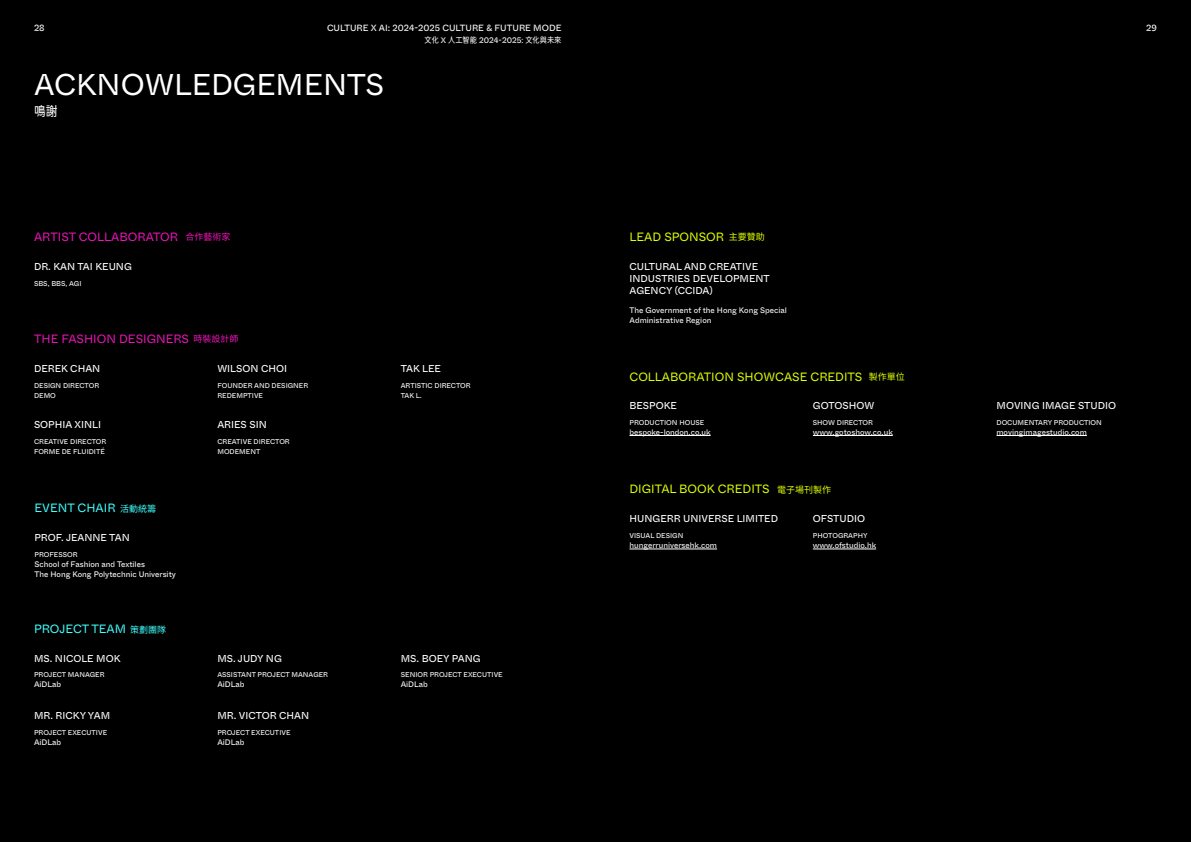
<style>
.page{position:relative;width:1191px;height:842px;background:#fff}
.page>*{position:absolute;margin:0;border:0;box-sizing:border-box;transform-origin:0 0}
.t1{font:30px "ABC Whyte Inktrap Edu";color:#fff}
.t2{font:condensed 13px "Glow Sans TC";color:#fff}
.t3{font:12px "ABC Whyte Inktrap Edu";color:#e0ff00}
.t4{font:12px "ABC Whyte Inktrap Edu";color:#ed14ba}
.t5{font:12px "ABC Whyte Inktrap Edu";color:#40ffff}
.t6{font:10px/12px "ABC Whyte Inktrap Edu";color:#fff}
.t7{font:9px "ABC Whyte Inktrap Edu";color:#fff}
.t8{font:9px "Noto Sans TC";color:#ed14ba}
.t9{font:9px "Noto Sans TC";color:#e0ff00}
.t10{font:9px "Noto Sans TC";color:#40ffff}
.t11{font:8px/10px "ABC Whyte Inktrap Edu";color:#fff}
.t12{font:condensed 8px "Glow Sans TC";color:#fff}
.t13{font:7px/10px "ABC Whyte Inktrap Edu";color:#fff}
.s1{font-family:"ABC Whyte Inktrap Edu";font-stretch:normal}
.s2{font-family:"Noto Sans TC";font-size:9px}
</style>
<div class="page">
<div style="left:0;top:0;width:595px;height:842px;background:#000"></div>
<div style="left:595px;top:0;width:596px;height:842px;background:#000"></div>
<hr style="left:629px;top:435px;width:81px;height:1px;background:#fff">
<hr style="left:813px;top:435px;width:79px;height:1px;background:#fff">
<hr style="left:996px;top:435px;width:90px;height:1px;background:#fff">
<hr style="left:813px;top:549px;width:63px;height:1px;background:#fff">
<hr style="left:629px;top:549px;width:88px;height:1px;background:#fff">
<p class="t7" style="left:34px;top:22px;width:12px">28</p>
<p class="t7" style="left:327px;top:22px;width:236px">CULTURE X AI: 2024-2025 CULTURE &amp; FUTURE MODE</p>
<p class="t7" style="left:1146px;top:22px;width:12px">29</p>
<p class="t12" style="left:424px;top:35px;width:138px">文化 <span class="s1">X</span> 人工智能 <span class="s1">2024-2025</span>: 文化與未來</p>
<h1 class="t1" style="left:34px;top:65px;width:352px">ACKNOWLEDGEMENTS</h1>
<h2 class="t2" style="left:34px;top:103px;width:25px">鳴謝</h2>
<h3 class="t4" style="left:34px;top:229px;width:145px">ARTIST COLLABORATOR</h3>
<p class="t8" style="left:185px;top:232px;width:46px">合作藝術家</p>
<h3 class="t6" style="left:34px;top:261px;width:99px">DR. KAN TAI KEUNG</h3>
<p class="t13" style="left:34px;top:278px;width:49px">SBS, BBS, AGI</p>
<h3 class="t4" style="left:34px;top:331px;width:157px">THE FASHION DESIGNERS</h3>
<p class="t8" style="left:193px;top:334px;width:46px">時裝設計師</p>
<h3 class="t6" style="left:34px;top:362px;width:68px">DEREK CHAN</h3>
<p class="t13" style="left:34px;top:380px;width:67px">DESIGN DIRECTOR<br>DEMO</p>
<h3 class="t6" style="left:34px;top:419px;width:69px">SOPHIA XINLI</h3>
<p class="t13" style="left:34px;top:436px;width:74px">CREATIVE DIRECTOR<br>FORME DE FLUIDITÉ</p>
<h3 class="t5" style="left:35px;top:500px;width:83px">EVENT CHAIR</h3>
<p class="t10" style="left:120px;top:503px;width:37px">活動統籌</p>
<h3 class="t6" style="left:35px;top:532px;width:97px">PROF. JEANNE TAN</h3>
<p class="t13" style="left:35px;top:549px;width:45px">PROFESSOR</p>
<p class="t11" style="left:35px;top:559px;width:143px">School of Fashion and Textiles<br>The Hong Kong Polytechnic University</p>
<h3 class="t5" style="left:34px;top:621px;width:134px">PROJECT TEAM <span class="s2">策劃團隊</span></h3>
<h3 class="t6" style="left:34px;top:652px;width:88px">MS. NICOLE MOK</h3>
<p class="t13" style="left:34px;top:670px;width:72px">PROJECT MANAGER</p>
<p class="t11" style="left:34px;top:680px;width:29px">AiDLab</p>
<h3 class="t6" style="left:34px;top:710px;width:78px">MR. RICKY YAM</h3>
<p class="t13" style="left:34px;top:727px;width:75px">PROJECT EXECUTIVE</p>
<p class="t11" style="left:34px;top:737px;width:29px">AiDLab</p>
<h3 class="t6" style="left:217px;top:362px;width:71px">WILSON CHOI</h3>
<p class="t13" style="left:217px;top:380px;width:92px">FOUNDER AND DESIGNER<br>REDEMPTIVE</p>
<h3 class="t6" style="left:217px;top:419px;width:51px">ARIES SIN</h3>
<p class="t13" style="left:217px;top:436px;width:74px">CREATIVE DIRECTOR<br>MODEMENT</p>
<h3 class="t6" style="left:217px;top:652px;width:66px">MS. JUDY NG</h3>
<p class="t13" style="left:217px;top:670px;width:112px">ASSISTANT PROJECT MANAGER</p>
<p class="t11" style="left:217px;top:680px;width:29px">AiDLab</p>
<h3 class="t6" style="left:217px;top:710px;width:93px">MR. VICTOR CHAN</h3>
<p class="t13" style="left:217px;top:727px;width:75px">PROJECT EXECUTIVE</p>
<p class="t11" style="left:217px;top:737px;width:29px">AiDLab</p>
<h3 class="t6" style="left:401px;top:362px;width:42px">TAK LEE</h3>
<p class="t13" style="left:401px;top:380px;width:71px">ARTISTIC DIRECTOR<br>TAK L.</p>
<h3 class="t6" style="left:401px;top:652px;width:81px">MS. BOEY PANG</h3>
<p class="t13" style="left:401px;top:670px;width:104px">SENIOR PROJECT EXECUTIVE</p>
<p class="t11" style="left:401px;top:680px;width:29px">AiDLab</p>
<h3 class="t3" style="left:629px;top:229px;width:96px">LEAD SPONSOR</h3>
<p class="t9" style="left:729px;top:232px;width:37px">主要贊助</p>
<h3 class="t6" style="left:629px;top:261px;width:142px">CULTURAL AND CREATIVE<br>INDUSTRIES DEVELOPMENT<br>AGENCY (CCIDA)</h3>
<p class="t11" style="left:629px;top:305px;width:159px">The Government of the Hong Kong Special<br>Administrative Region</p>
<h3 class="t3" style="left:629px;top:369px;width:234px">COLLABORATION SHOWCASE CREDITS</h3>
<p class="t9" style="left:869px;top:372px;width:37px">製作單位</p>
<h3 class="t6" style="left:629px;top:400px;width:49px">BESPOKE</h3>
<p class="t13" style="left:629px;top:417px;width:76px">PRODUCTION HOUSE</p>
<p class="t11" style="left:629px;top:427px;width:83px">bespoke-london.co.uk</p>
<h3 class="t6" style="left:813px;top:400px;width:63px">GOTOSHOW</h3>
<p class="t13" style="left:813px;top:417px;width:62px">SHOW DIRECTOR</p>
<p class="t11" style="left:813px;top:427px;width:81px">www.gotoshow.co.uk</p>
<h3 class="t3" style="left:629px;top:481px;width:203px">DIGITAL BOOK CREDITS <span class="s2">電子場刊製作</span></h3>
<h3 class="t6" style="left:629px;top:513px;width:150px">HUNGERR UNIVERSE LIMITED</h3>
<p class="t13" style="left:629px;top:531px;width:55px">VISUAL DESIGN</p>
<p class="t11" style="left:629px;top:540px;width:89px">hungerruniversehk.com</p>
<h3 class="t6" style="left:813px;top:513px;width:54px">OFSTUDIO</h3>
<p class="t13" style="left:813px;top:531px;width:56px">PHOTOGRAPHY</p>
<p class="t11" style="left:813px;top:540px;width:65px">www.ofstudio.hk</p>
<h3 class="t6" style="left:996px;top:400px;width:121px">MOVING IMAGE STUDIO</h3>
<p class="t13" style="left:996px;top:417px;width:107px">DOCUMENTARY PRODUCTION</p>
<p class="t11" style="left:996px;top:427px;width:92px">movingimagestudio.com</p>
</div>
